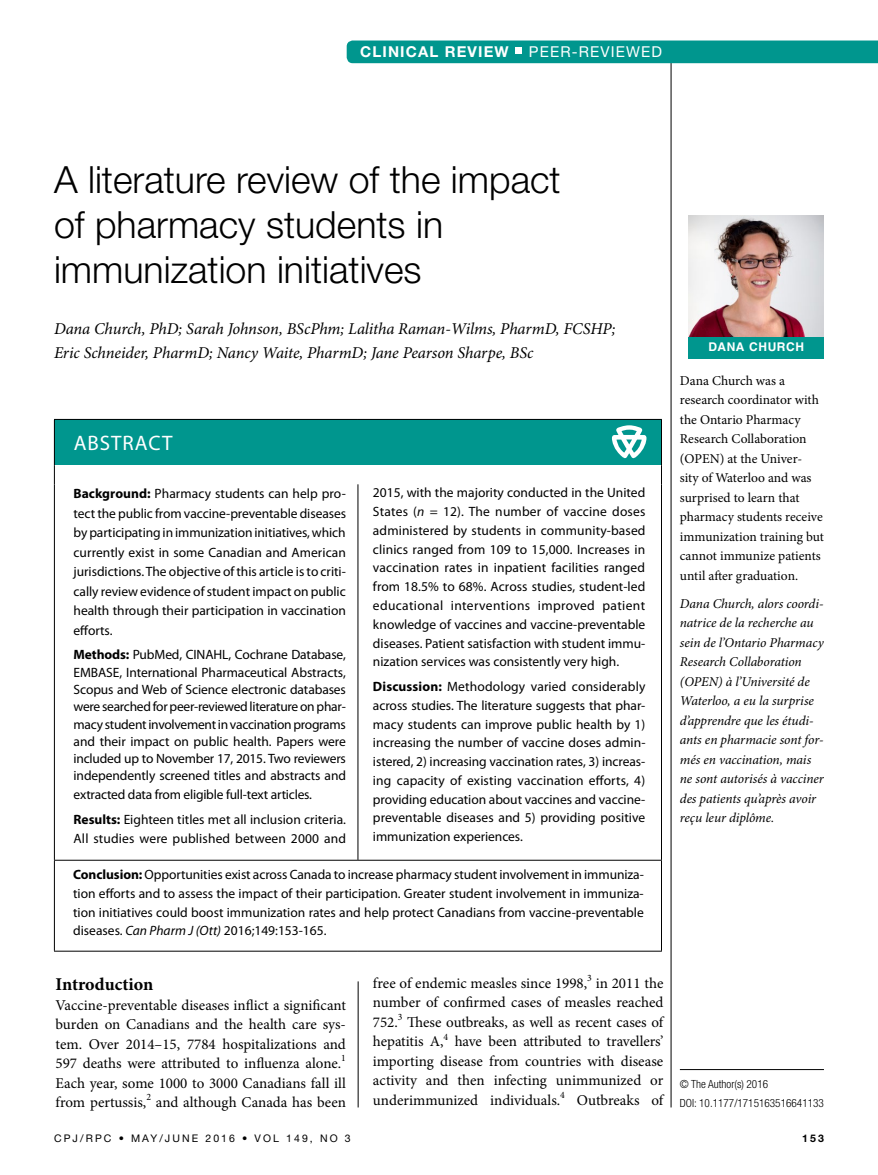
<style>
.page{position:relative;width:878px;height:1175px;background:#fff}
.page>*{position:absolute;margin:0;border:0;box-sizing:border-box;transform-origin:0 0}
.t1{font:300 37.5px/45px "Helvetica Neue LT Std";color:#000}
.t2{font:21px "Myriad Pro";letter-spacing:.045em;color:#fff}
.t3{font:700 18px "Minion Pro";letter-spacing:-.005em;color:#000}
.t4{font:italic 16.5px/24px "Minion Pro";letter-spacing:-.005em;color:#000}
.t5{font:15px/19.5px "Minion Pro";color:#000;text-align:justify}
.t6{font:700 15px "Helvetica Neue LT Std";letter-spacing:.075em;color:#fff}
.t7{font:15px "Helvetica Neue LT Std";letter-spacing:.075em;color:#fff}
.t8{font:13.5px/18.8px "Myriad Pro";color:#000;text-align:justify}
.t9{font:italic 13.5px/19.5px "Minion Pro";letter-spacing:-.005em;color:#000}
.t10{font:13.5px/19.5px "Minion Pro";color:#000}
.t11{font:700 12px "Helvetica LT Std";letter-spacing:.05em;color:#fff}
.t12{font:300 condensed 11.25px/19.5px "Helvetica Neue LT Std";color:#000}
.t13{font:10.5px "Helvetica Neue LT Std";letter-spacing:.2em;color:#000}
.t14{font:700 10.5px "Helvetica Neue LT Std";color:#000}
.t15{font:9.75px "Minion Pro";color:#000}
.s1{font-weight:700}
.s2{font-style:italic}
</style>
<div class="page">
<hr style="left:670px;top:63px;width:1px;height:1044px;background:#000">
<hr style="left:680px;top:1069px;width:144px;height:1px;background:#000">
<div style="left:346px;top:40px;width:532px;height:23px;background:#00968e"></div>
<div style="left:515px;top:47px;width:7px;height:7px;background:#fff"></div>
<div style="left:688px;top:336px;width:136px;height:23px;background:#00968e"></div>
<hr style="left:358px;top:981px;width:1px;height:126px;background:#000">
<div style="left:54px;top:419px;width:607px;height:46px;background:#00968e"></div>
<hr style="left:357px;top:484px;width:1px;height:376px;background:#000">
<hr style="left:54px;top:860px;width:304px;height:1px;background:#000">
<hr style="left:358px;top:860px;width:304px;height:1px;background:#000">
<hr style="left:54px;top:419px;width:304px;height:1px;background:#000">
<hr style="left:54px;top:420px;width:1px;height:45px;background:#000">
<hr style="left:358px;top:419px;width:304px;height:1px;background:#000">
<hr style="left:661px;top:420px;width:1px;height:45px;background:#000">
<hr style="left:54px;top:484px;width:1px;height:376px;background:#000">
<hr style="left:661px;top:484px;width:1px;height:376px;background:#000">
<svg style="left:54px;top:465px;width:1px;height:19px"></svg>
<svg style="left:661px;top:465px;width:1px;height:19px"></svg>
<hr style="left:54px;top:860px;width:1px;height:90px;background:#000">
<hr style="left:661px;top:860px;width:1px;height:90px;background:#000">
<hr style="left:54px;top:950px;width:304px;height:1px;background:#000">
<hr style="left:358px;top:950px;width:304px;height:1px;background:#000">
<svg style="left:612px;top:425px;width:34px;height:34px"></svg>
<img style="left:688px;top:215px;width:136px;height:121px">
<p class="t6" style="left:360px;top:43px;width:150px">CLINICAL REVIEW</p>
<p class="t7" style="left:529px;top:43px;width:134px">PEER-REVIEWED</p>
<h1 class="t1" style="left:54px;top:157px;width:508px">A literature review of the impact of pharmacy students in immunization initiatives</h1>
<p class="t4" style="left:54px;top:318px;width:563px">Dana Church, PhD; Sarah Johnson, BScPhm; Lalitha Raman-Wilms, PharmD, FCSHP;<br>Eric Schneider, PharmD; Nancy Waite, PharmD; Jane Pearson Sharpe, BSc</p>
<h2 class="t2" style="left:74px;top:431px;width:100px">Abstract</h2>
<p class="t8" style="left:74px;top:484px;width:274px;line-height:19.5px"><span class="s1">Background:</span> Pharmacy students can help pro&shy;tect the public from vaccine-preventable diseases by participating in immunization initiatives, which currently exist in some Canadian and American jurisdictions. The objective of this article is to criti&shy;cally review evidence of student impact on public health through their participation in vaccination efforts.</p>
<p class="t8" style="left:74px;top:646px;width:274px;line-height:17.2px"><span class="s1">Methods:</span> PubMed, CINAHL, Cochrane Database, EMBASE, International Pharmaceutical Abstracts, Scopus and Web of Science electronic databases were searched for peer-reviewed literature on phar&shy;macy student involvement in vaccination programs and their impact on public health. Papers were included up to November 17, 2015. Two reviewers independently screened titles and abstracts and</p>
<p class="t8" style="left:74px;top:782px;width:274px;line-height:24.8px">extracted data from eligible full-text articles.<br><span class="s1">Results:</span> Eighteen titles met all inclusion criteria.</p>
<p class="t8" style="left:74px;top:829px;width:274px">All studies were published between 2000 and</p>
<p class="t8" style="left:373px;top:484px;width:274px">2015, with the majority conducted in the United States (<span class="s2">n</span> = 12). The number of vaccine doses administered by students in community-based clinics ranged from 109 to 15,000. Increases in vaccination rates in inpatient facilities ranged from 18.5% to 68%. Across studies, student-led educational interventions improved patient knowledge of vaccines and vaccine-preventable diseases. Patient satisfaction with student immu&shy;nization services was consistently very high.</p>
<p class="t8" style="left:373px;top:677px;width:274px"><span class="s1">Discussion:</span> Methodology varied considerably across studies. The literature suggests that phar&shy;macy students can improve public health by 1) increasing the number of vaccine doses admin&shy;istered, 2) increasing vaccination rates, 3) increas&shy;ing capacity of existing vaccination efforts, 4) providing education about vaccines and vaccine&shy;preventable diseases and 5) providing positive immunization experiences.</p>
<p class="t8" style="left:73px;top:865px;width:572px"><span class="s1">Conclusion:</span> Opportunities exist across Canada to increase pharmacy student involvement in immuniza&shy;tion efforts and to assess the impact of their participation. Greater student involvement in immuniza&shy;tion initiatives could boost immunization rates and help protect Canadians from vaccine-preventable diseases. <span class="s2">Can Pharm J (Ott)</span> 2016;149:153-165.</p>
<h3 class="t3" style="left:56px;top:973px;width:99px">Introduction</h3>
<p class="t5" style="left:56px;top:995px;width:292px">Vaccine-preventable diseases inflict a significant burden on Canadians and the health care sys&shy;tem. Over 2014–15, 7784 hospitalizations and 597 deaths were attributed to influenza alone.</p>
<p class="t15" style="left:341px;top:1051px;width:6px">1</p>
<p class="t5" style="left:56px;top:1073px;width:292px">Each year, some 1000 to 3000 Canadians fall ill from pertussis,</p>
<p class="t15" style="left:146px;top:1090px;width:6px">2</p>
<p class="t5" style="left:156px;top:1092px;width:191px">and although Canada has been</p>
<p class="t5" style="left:373px;top:973px;width:216px">free of endemic measles since 1998,</p>
<p class="t15" style="left:587px;top:971px;width:6px">3</p>
<p class="t5" style="left:373px;top:973px;width:292px;text-indent:223px">in 2011 the number of confirmed cases of measles reached 752.</p>
<p class="t15" style="left:397px;top:1010px;width:6px">3</p>
<p class="t5" style="left:373px;top:1012px;width:292px;text-indent:34px">These outbreaks, as well as recent cases of hepatitis A,</p>
<p class="t15" style="left:443px;top:1030px;width:6px">4</p>
<p class="t5" style="left:373px;top:1031px;width:292px;text-indent:82px">have been attributed to travellers’ importing disease from countries with disease activity and then infecting unimmunized or underimmunized individuals.<sup>4</sup></p>
<p class="t5" style="left:577px;top:1090px;width:88px">Outbreaks of</p>
<p class="t11" style="left:708px;top:339px;width:97px">DANA CHURCH</p>
<p class="t10" style="left:680px;top:371px;width:145px">Dana Church was a research coordinator with the Ontario Pharmacy<br>Research Collaboration (OPEN) at the Univer&shy;sity of Waterloo and was surprised to learn that pharmacy students receive immunization training but cannot immunize patients until after graduation.</p>
<p class="t9" style="left:680px;top:594px;width:145px">Dana Church, alors coordi&shy;natrice de la recherche au sein de l’Ontario Pharmacy<br>Research Collaboration (OPEN) à l’Université de<br>Waterloo, a eu la surprise d’apprendre que les étudi&shy;ants en pharmacie sont for&shy;més en vaccination, mais ne sont autorisés à vacciner des patients qu’après avoir reçu leur diplôme.</p>
<p class="t12" style="left:680px;top:1074px;width:145px">© The Author(s) 2016<br>DOI: 10.1177/1715163516641133</p>
<p class="t13" style="left:54px;top:1132px;width:298px">CPJ/RPC • MAY/JUNE 2016 • VOL 149, NO 3</p>
<p class="t14" style="left:802px;top:1131px;width:23px">153</p>
</div>
